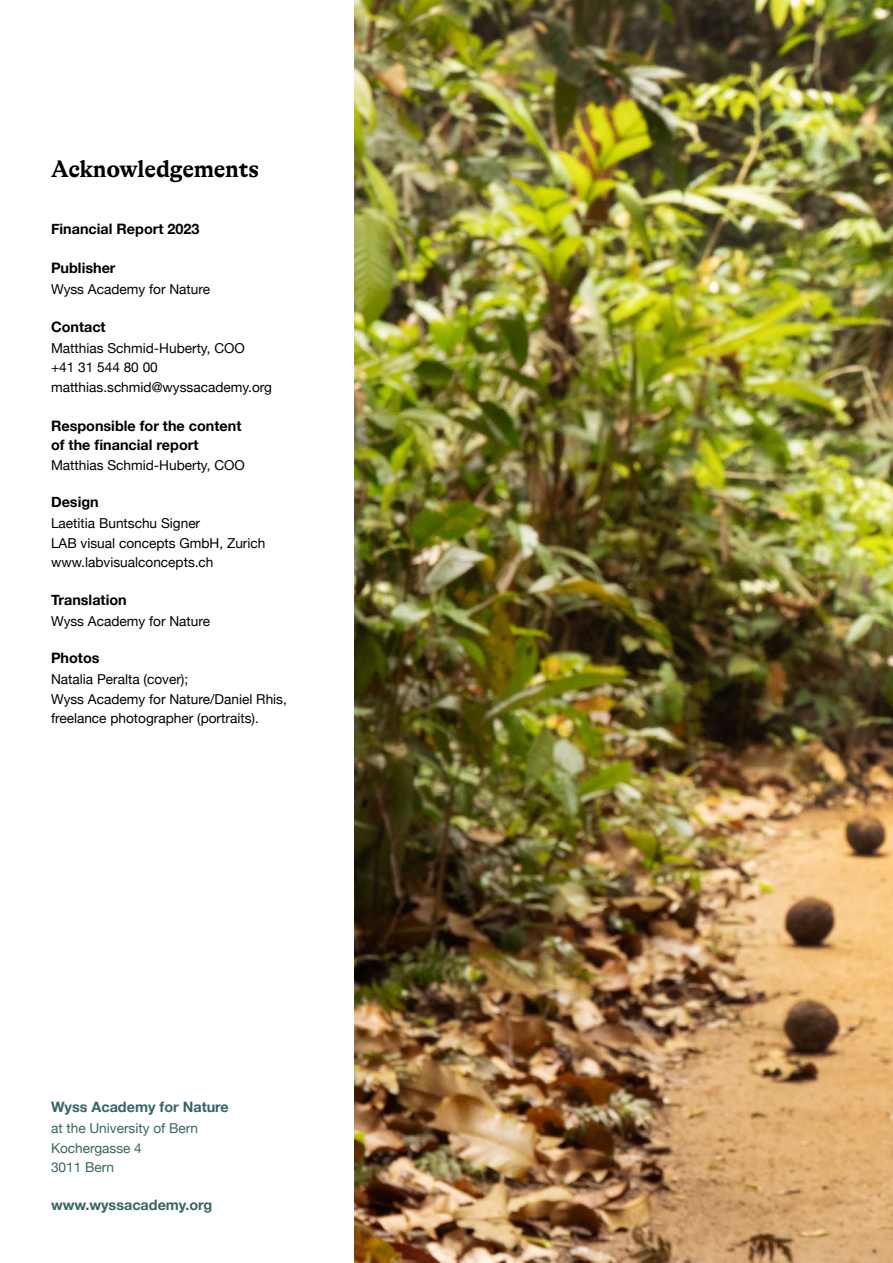
<style>
.page{position:relative;width:893px;height:1263px;background:#fff}
.page>*{position:absolute;margin:0;border:0;box-sizing:border-box;transform-origin:0 0}
.t1{font:700 24px "GT Alpina";color:#000}
.t2{font:700 14.4px/19.5px "Helvetica Neue";color:#000}
.t3{font:700 14.4px "Helvetica Neue";color:#366662}
.t4{font:13.65px/19.5px "Helvetica Neue";color:#000}
.t5{font:13.65px/19.5px "Helvetica Neue";color:#366662}
</style>
<div class="page">
<img style="left:354px;top:0;width:539px;height:1263px">
<h1 class="t1" style="left:51px;top:156px;width:209px">Acknowledgements</h1>
<p class="t2" style="left:51px;top:220px;width:150px">Financial Report 2023</p>
<p class="t2" style="left:51px;top:259px;width:66px">Publisher</p>
<p class="t4" style="left:51px;top:281px;width:161px">Wyss Academy for Nature</p>
<p class="t2" style="left:51px;top:317px;width:56px">Contact</p>
<p class="t4" style="left:51px;top:339px;width:222px">Matthias Schmid-Huberty, COO<br>+41 31 544 80 00 matthias.schmid@wyssacademy.org</p>
<p class="t2" style="left:51px;top:416px;width:192px">Responsible for the content of the financial report</p>
<p class="t4" style="left:51px;top:456px;width:195px">Matthias Schmid-Huberty, COO</p>
<p class="t2" style="left:51px;top:493px;width:49px">Design</p>
<p class="t4" style="left:51px;top:515px;width:216px">Laetitia Buntschu Signer<br>LAB visual concepts GmbH, Zurich www.labvisualconcepts.ch</p>
<p class="t2" style="left:51px;top:590px;width:77px">Translation</p>
<p class="t4" style="left:51px;top:612px;width:161px">Wyss Academy for Nature</p>
<p class="t2" style="left:51px;top:649px;width:50px">Photos</p>
<p class="t4" style="left:51px;top:671px;width:237px">Natalia Peralta (cover);<br>Wyss Academy for Nature/Daniel Rhis, freelance photographer (portraits).</p>
<p class="t3" style="left:51px;top:1095px;width:179px">Wyss Academy for Nature</p>
<p class="t5" style="left:51px;top:1119px;width:149px">at the University of Bern<br>Kochergasse 4<br>3011 Bern</p>
<p class="t3" style="left:51px;top:1193px;width:163px">www.wyssacademy.org</p>
</div>
